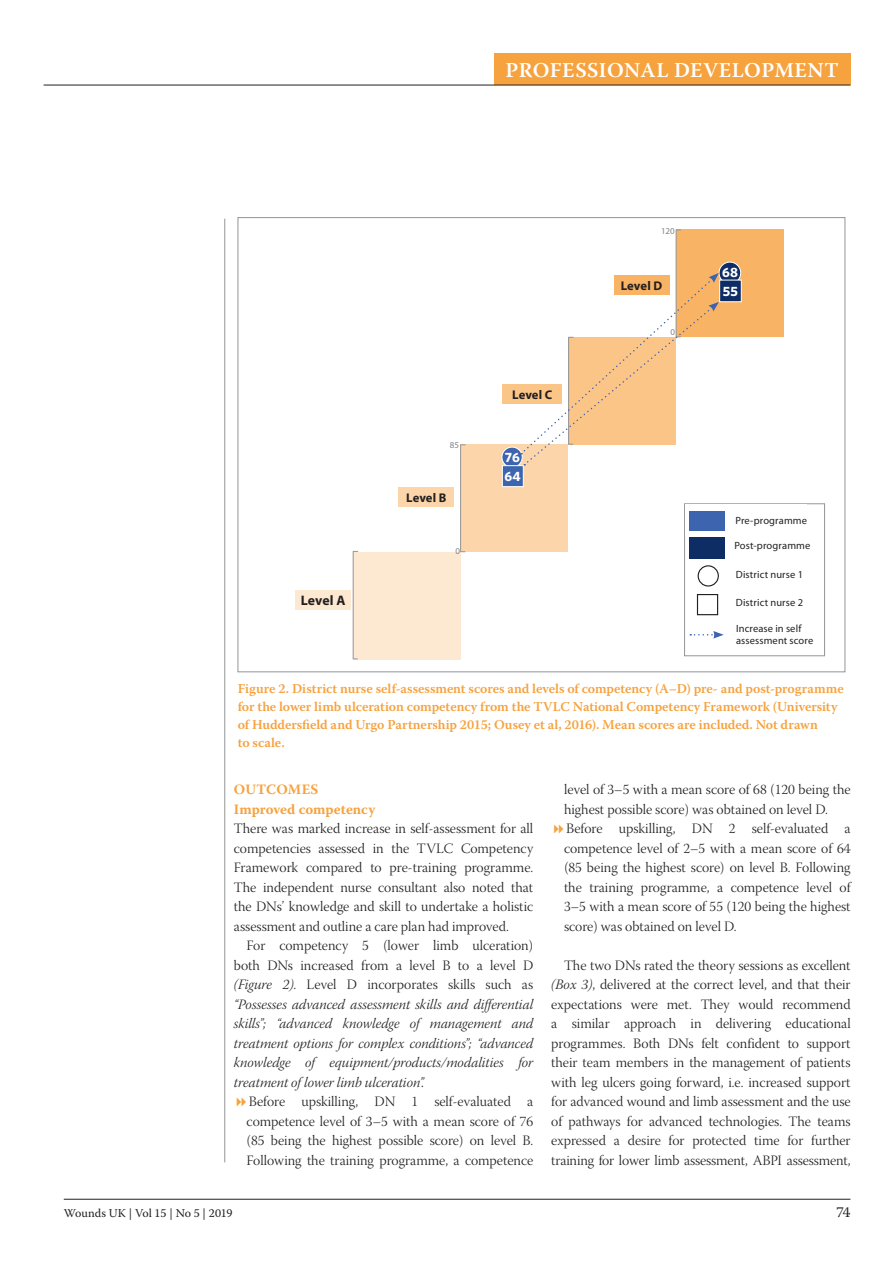
<style>
.page{position:relative;width:893px;height:1263px;background:#fff}
.page>*{position:absolute;margin:0;border:0;box-sizing:border-box;transform-origin:0 0}
.t1{font:600 21px "Warnock Pro";letter-spacing:.02em;color:#fff}
.t2{font:15px "Warnock Pro";color:#231f20}
.t3{font:14.25px/19.5px "Warnock Pro Light Subh";color:#231f20;text-align:justify}
.t4{font:14.25px/19.5px "Warnock Pro Light It Subh";color:#231f20;text-align:justify}
.t5{font:700 14.25px/19.5px "Warnock Pro";color:#f6a23e}
.t6{font:700 13.8px "Myriad Pro";color:#231f20}
.t7{font:600 13.5px/18px "Warnock Pro";letter-spacing:-.005em;color:#f6a23e}
.t8{font:700 13.5px "Whitney";letter-spacing:.015em;color:#fff}
.t9{font:700 12.6px "Myriad Pro";letter-spacing:.005em;color:#231f20}
.t10{font:12px "Warnock Pro";letter-spacing:-.005em;color:#231f20}
.t11{font:10.5px/12px "Myriad Pro";letter-spacing:.01em;color:#231f20}
.t12{font:9px "Myriad Pro";color:#808285}
.s1{font-family:"Warnock Pro Light It Subh"}
</style>
<div class="page">
<hr style="left:64px;top:1199px;width:786px;height:1px;background:#231f20">
<div style="left:494px;top:54px;width:356px;height:31px;background:#f6a23e"></div>
<hr style="left:44px;top:85px;width:806px;height:1px;background:#231f20">
<hr style="left:224px;top:219px;width:1px;height:943px;background:#939598">
<div style="left:353px;top:552px;width:107px;height:108px;background:#fde9d2"></div>
<div style="left:461px;top:444px;width:107px;height:108px;background:#fcd6aa"></div>
<div style="left:676px;top:230px;width:107px;height:107px;background:#f9b364"></div>
<div style="left:295px;top:590px;width:56px;height:20px;background:#fde9d2"></div>
<div style="left:399px;top:488px;width:55px;height:19px;background:#fcd6aa"></div>
<div style="left:502px;top:384px;width:60px;height:20px;background:#fbc587"></div>
<div style="left:684px;top:503px;width:141px;height:153px;background:#fff;border:1px solid #939598"></div>
<div style="left:685px;top:504px;width:122px;height:32px;background:#fff"></div>
<div style="left:698px;top:565px;width:21px;height:21px;border:1px solid #231f20;border-radius:50%"></div>
<div style="left:697px;top:594px;width:21px;height:21px;border:1px solid #231f20"></div>
<div style="left:502px;top:447px;width:20px;height:20px;background:#3d65af;border-radius:50%"></div>
<div style="left:502px;top:447px;width:20px;height:20px;border:1px solid #fff;border-radius:50%"></div>
<div style="left:719px;top:262px;width:22px;height:22px;background:#0f2d65;border-radius:50%"></div>
<div style="left:719px;top:262px;width:22px;height:22px;border:1px solid #fff;border-radius:50%"></div>
<div style="left:719px;top:280px;width:22px;height:22px;background:#0f2d65;border:1px solid #fff"></div>
<div style="left:502px;top:465px;width:21px;height:22px;background:#3d65af;border:1px solid #fff"></div>
<svg style="left:690px;top:631px;width:34px;height:8px"></svg>
<div style="left:690px;top:511px;width:35px;height:19px;background:#3d65af"></div>
<div style="left:690px;top:538px;width:35px;height:21px;background:#0f2d65"></div>
<hr style="left:460px;top:444px;width:1px;height:108px;background:#939598">
<hr style="left:676px;top:230px;width:1px;height:107px;background:#939598">
<hr style="left:353px;top:551px;width:1px;height:108px;background:#939598">
<svg style="left:521px;top:273px;width:198px;height:192px"></svg>
<h1 class="t1" style="left:505px;top:58px;width:335px">PROFESSIONAL DEVELOPMENT</h1>
<p class="t6" style="left:301px;top:592px;width:46px">Level A</p>
<p class="t12" style="left:450px;top:439px;width:11px">85</p>
<p class="t9" style="left:406px;top:489px;width:42px">Level B</p>
<p class="t12" style="left:455px;top:545px;width:6px">0</p>
<p class="t9" style="left:512px;top:386px;width:42px">Level C</p>
<p class="t8" style="left:505px;top:449px;width:16px">76</p>
<p class="t8" style="left:504px;top:468px;width:18px">64</p>
<p class="t12" style="left:661px;top:226px;width:15px">120</p>
<p class="t9" style="left:621px;top:278px;width:43px">Level D</p>
<p class="t12" style="left:671px;top:327px;width:6px">0</p>
<p class="t8" style="left:722px;top:264px;width:17px">68</p>
<p class="t8" style="left:723px;top:283px;width:17px">55</p>
<p class="t11" style="left:735px;top:514px;width:73px">Pre-programme</p>
<p class="t11" style="left:734px;top:540px;width:78px">Post-programme</p>
<p class="t11" style="left:736px;top:568px;width:69px">District nurse 1</p>
<p class="t11" style="left:736px;top:596px;width:69px">District nurse 2</p>
<p class="t11" style="left:736px;top:622px;width:79px">Increase in self assessment score</p>
<p class="t7" style="left:238px;top:679px;width:608px">Figure 2. District nurse self-assessment scores and levels of competency (A–D) pre- and post-programme for the lower limb ulceration competency from the TVLC National Competency Framework (University of Huddersfield and Urgo Partnership 2015; Ousey et al, 2016). Mean scores are included. Not drawn<br>to scale.</p>
<p class="t5" style="left:234px;top:780px;width:143px">OUTCOMES<br>Improved competency</p>
<p class="t3" style="left:234px;top:821px;width:301px">There was marked increase in self-assessment for all competencies assessed in the TVLC Competency Framework compared to pre-training programme.<br>The independent nurse consultant also noted that the DNs’ knowledge and skill to undertake a holistic assessment and outline a care plan had improved.</p>
<p class="t3" style="left:234px;top:937px;width:301px;text-indent:13px">For competency 5 (lower limb ulceration) both DNs increased from a level B to a level D <span class="s1">(Figure 2)</span>. Level D incorporates skills such as</p>
<p class="t4" style="left:234px;top:996px;width:301px">“Possesses advanced assessment skills and differential skills”; “advanced knowledge of management and treatment options for complex conditions”; “advanced knowledge of equipment/products/modalities for treatment of lower limb ulceration”.</p>
<p class="t3" style="left:247px;top:1093px;width:288px">Before upskilling, DN 1 self-evaluated a competence level of 3–5 with a mean score of 76 (85 being the highest possible score) on level B.<br>Following the training programme, a competence</p>
<p class="t3" style="left:564px;top:781px;width:288px;text-align:left">level of 3–5 with a mean score of 68 (120 being the highest possible score) was obtained on level D.<br>Before upskilling, DN 2 self-evaluated a competence level of 2–5 with a mean score of 64 (85 being the highest score) on level B. Following the training programme, a competence level of 3–5 with a mean score of 55 (120 being the highest score) was obtained on level D.</p>
<p class="t3" style="left:551px;top:957px;width:301px;text-indent:13px">The two DNs rated the theory sessions as excellent <span class="s1">(Box 3)</span>, delivered at the correct level, and that their expectations were met. They would recommend a similar approach in delivering educational programmes. Both DNs felt confident to support their team members in the management of patients with leg ulcers going forward, i.e. increased support for advanced wound and limb assessment and the use of pathways for advanced technologies. The teams expressed a desire for protected time for further training for lower limb assessment, ABPI assessment,</p>
<p class="t10" style="left:64px;top:1205px;width:170px">Wounds UK | Vol 15 | No 5 | 2019</p>
<p class="t2" style="left:836px;top:1203px;width:16px">74</p>
</div>
